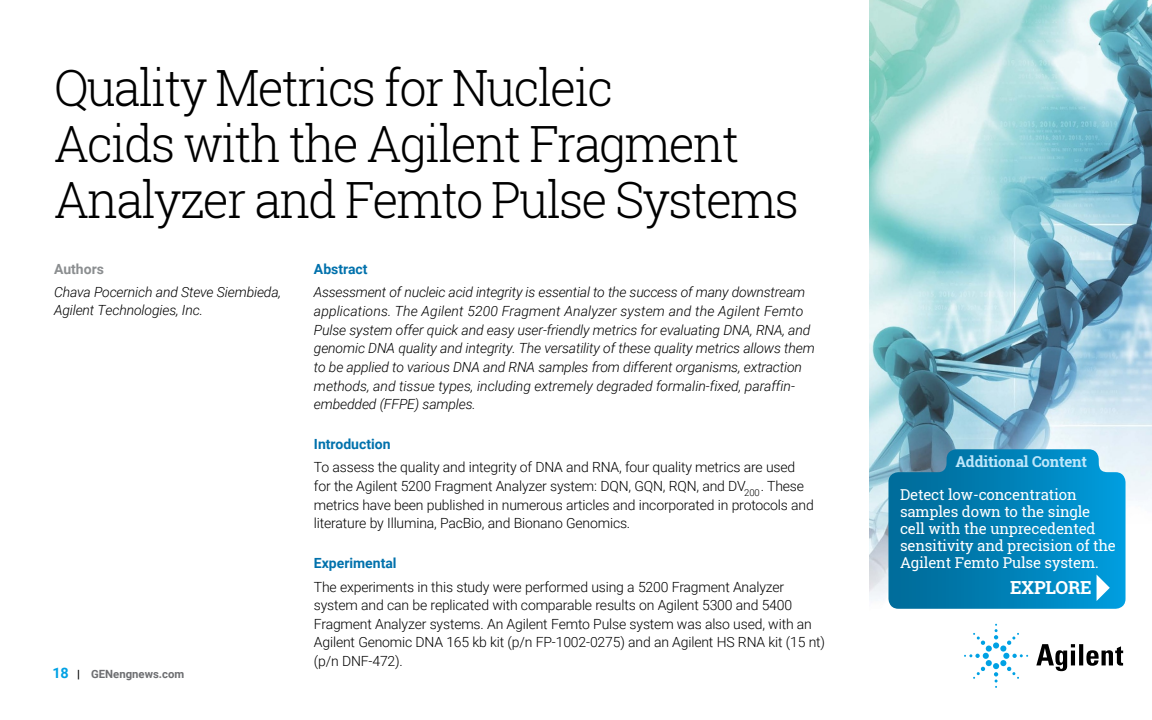
<style>
.page{position:relative;width:1152px;height:720px;background:#fff}
.page>*{position:absolute;margin:0;border:0;box-sizing:border-box;transform-origin:0 0}
.t1{font:300 50px/56px "Roboto Slab";letter-spacing:-.04em;color:#000}
.t2{font:700 18px "Roboto Slab";letter-spacing:-.01em;color:#fff}
.t3{font:15px/17px "Roboto Slab";letter-spacing:-.015em;color:#fff}
.t4{font:700 15px "Roboto Slab";letter-spacing:-.01em;color:#bee7fb}
.t5{font:300 14px/18.6px "Roboto";letter-spacing:-.01em;color:#000}
.t6{font:italic 300 14px/18.6px "Roboto";letter-spacing:-.01em;color:#000}
.t7{font:700 14px "Roboto";color:#0071ac}
.t8{font:700 14px "Roboto";color:#8b8e90}
.t9{font:700 11.3px "Roboto";color:#6d6e71}
.s1{font-size:14.4px;color:#00a1e4}
.s2{color:#000}
</style>
<div class="page">
<img style="left:870px;top:0;width:282px;height:656px">
<svg style="left:1036px;top:644px;width:87px;height:27px"></svg>
<svg style="left:964px;top:624px;width:64px;height:64px"></svg>
<svg style="left:888px;top:449px;width:238px;height:160px;background:#0a85b9"></svg>
<svg style="left:1097px;top:575px;width:13px;height:26px"></svg>
<h1 class="t1" style="left:54px;top:59px;width:747px">Quality Metrics for Nucleic<br>Acids with the Agilent Fragment<br>Analyzer and Femto Pulse Systems</h1>
<p class="t8" style="left:54px;top:259px;width:51px">Authors</p>
<p class="t6" style="left:54px;top:282px;width:229px;line-height:18px">Chava Pocernich and Steve Siembieda,<br>Agilent Technologies, Inc.</p>
<p class="t9" style="left:53px;top:666px;width:133px"><span class="s1">18</span> <span class="s2">|</span> GENengnews.com</p>
<p class="t7" style="left:314px;top:259px;width:55px">Abstract</p>
<p class="t6" style="left:314px;top:283px;width:502px">Assessment of nucleic acid integrity is essential to the success of many downstream applications. The Agilent 5200 Fragment Analyzer system and the Agilent Femto Pulse system offer quick and easy user‑friendly metrics for evaluating DNA, RNA, and genomic DNA quality and integrity. The versatility of these quality metrics allows them to be applied to various DNA and RNA samples from different organisms, extraction methods, and tissue types, including extremely degraded formalin‑fixed, paraffin‑ embedded (FFPE) samples.</p>
<p class="t7" style="left:314px;top:434px;width:78px">Introduction</p>
<p class="t5" style="left:314px;top:458px;width:501px">To assess the quality and integrity of DNA and RNA, four quality metrics are used for the Agilent 5200 Fragment Analyzer system: DQN, GQN, RQN, and DV<sub>200</sub>. These metrics have been published in numerous articles and incorporated in protocols and literature by Illumina, PacBio, and Bionano Genomics.</p>
<p class="t7" style="left:314px;top:553px;width:84px">Experimental</p>
<p class="t5" style="left:314px;top:577px;width:513px">The experiments in this study were performed using a 5200 Fragment Analyzer system and can be replicated with comparable results on Agilent 5300 and 5400<br>Fragment Analyzer systems. An Agilent Femto Pulse system was also used, with an Agilent Genomic DNA 165 kb kit (p/n FP-1002-0275) and an Agilent HS RNA kit (15 nt) (p/n DNF-472).</p>
<p class="t4" style="left:955px;top:451px;width:133px">Additional Content</p>
<p class="t3" style="left:900px;top:485px;width:218px">Detect low-concentration samples down to the single cell with the unprecedented sensitivity and precision of the<br>Agilent Femto Pulse system.</p>
<p class="t2" style="left:1010px;top:575px;width:83px">EXPLORE</p>
</div>
